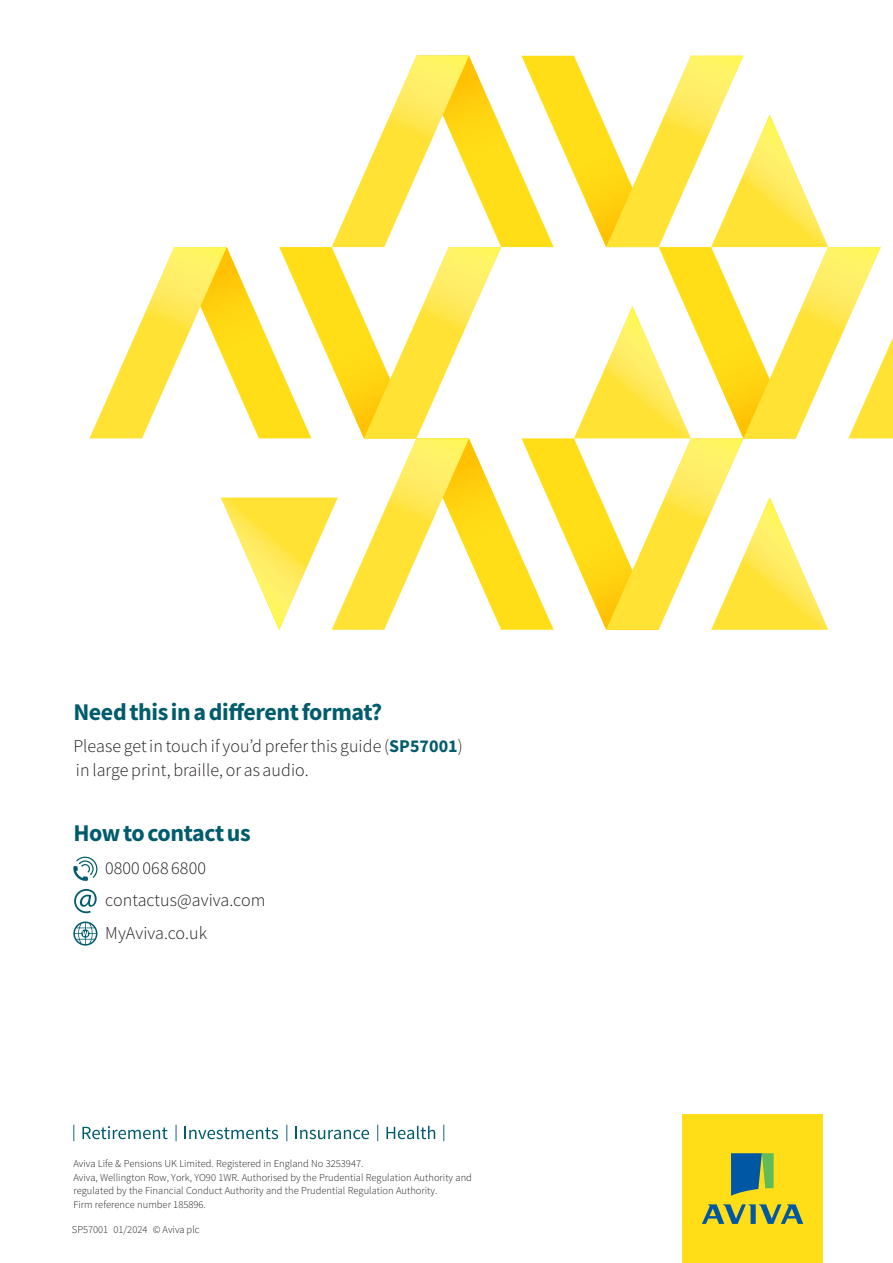
<style>
.page{position:relative;width:893px;height:1263px;background:#fff}
.page>*{position:absolute;margin:0;border:0;box-sizing:border-box;transform-origin:0 0}
.t1{font:700 24px "Source Sans Pro";letter-spacing:-.015em;color:#005c6c}
.t2{font:300 18px/32.5px "Source Sans Pro";letter-spacing:.005em;color:#231f20}
.t3{font:300 10.5px/13.5px "Source Sans Pro";color:#231f20}
.s1{font-weight:700;color:#005c6c}
</style>
<div class="page">
<div style="left:682px;top:1114px;width:141px;height:149px;background:#ffde17"></div>
<svg style="left:731px;top:1153px;width:43px;height:43px"></svg>
<svg style="left:702px;top:1204px;width:101px;height:20px"></svg>
<svg style="left:89px;top:56px;width:804px;height:574px"></svg>
<svg style="left:73px;top:857px;width:24px;height:24px"></svg>
<svg style="left:73px;top:921px;width:24px;height:24px"></svg>
<svg style="left:74px;top:889px;width:23px;height:24px"></svg>
<svg style="left:82px;top:1126px;width:86px;height:13px"></svg>
<svg style="left:185px;top:1127px;width:93px;height:12px"></svg>
<svg style="left:295px;top:1127px;width:74px;height:12px"></svg>
<svg style="left:386px;top:1126px;width:49px;height:13px"></svg>
<svg style="left:443px;top:1125px;width:1px;height:16px"></svg>
<svg style="left:377px;top:1125px;width:1px;height:16px"></svg>
<svg style="left:286px;top:1125px;width:1px;height:16px"></svg>
<svg style="left:176px;top:1125px;width:1px;height:16px"></svg>
<svg style="left:73px;top:1125px;width:1px;height:16px"></svg>
<h1 class="t1" style="left:73px;top:695px;width:311px">Need this in a different format?</h1>
<h2 class="t2" style="left:73px;top:734px;width:391px;line-height:24px">Please get in touch if you’d prefer this guide (<span class="s1">SP57001</span>) in large print, braille, or as audio.</h2>
<h1 class="t1" style="left:73px;top:817px;width:179px">How to contact us</h1>
<h2 class="t2" style="left:105px;top:851px;width:162px">0800 068 6800 contactus@aviva.com<br>MyAviva.co.uk</h2>
<p class="t3" style="left:73px;top:1157px;width:400px">Aviva Life &amp; Pensions UK Limited. Registered in England No 3253947.<br>Aviva, Wellington Row, York, YO90 1WR. Authorised by the Prudential Regulation Authority and regulated by the Financial Conduct Authority and the Prudential Regulation Authority.<br>Firm reference number 185896.</p>
<p class="t3" style="left:72px;top:1222px;width:129px">SP57001 01/2024 © Aviva plc</p>
</div>
